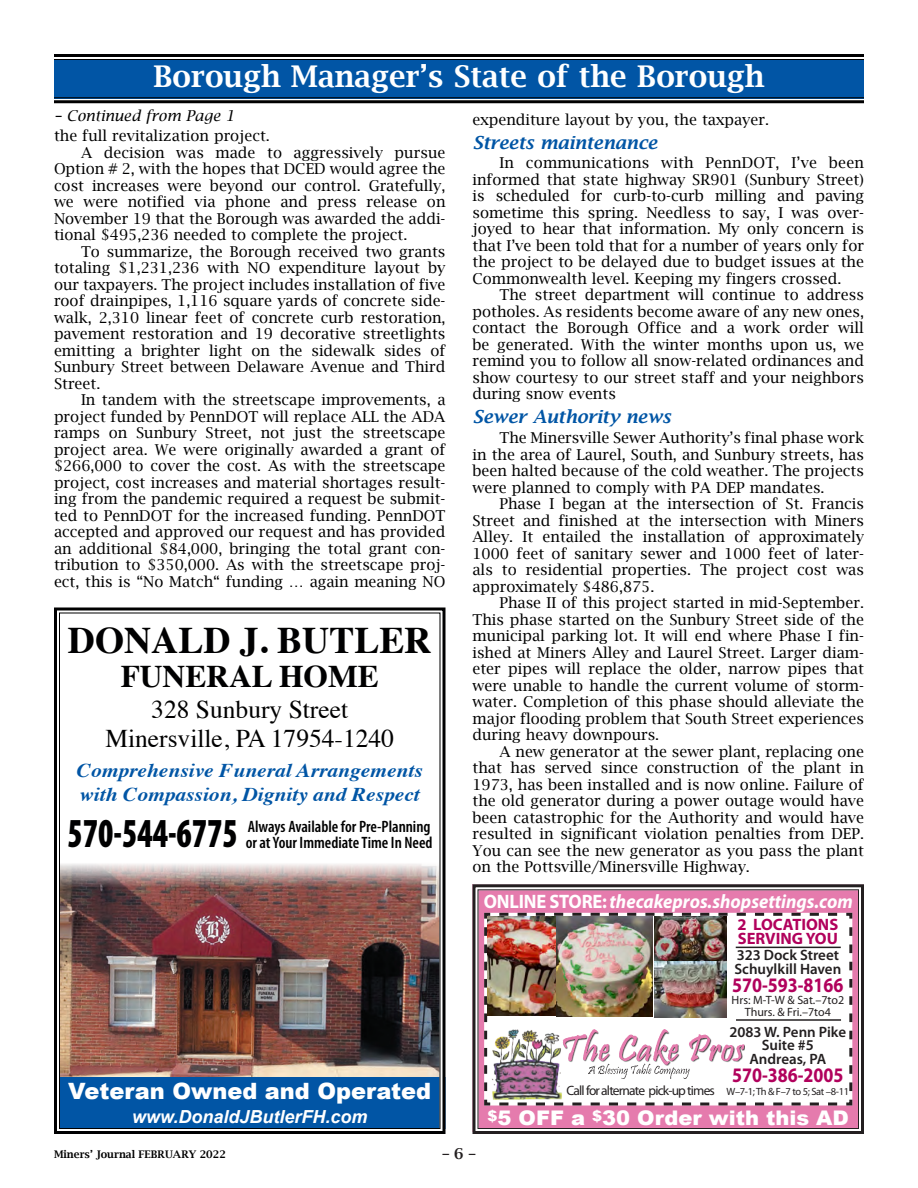
<style>
.page{position:relative;width:918px;height:1188px;background:#fff}
.page>*{position:absolute;margin:0;border:0;box-sizing:border-box;transform-origin:0 0}
.t1{font:900 condensed 41.4px "Myriad Pro";color:#000001;scale:.83 1}
.t2{font:700 37.5px "Times";color:#000001}
.t3{font:700 31.5px "Times";color:#000001}
.t4{font:600 30px "Lucida Bright";color:#fff}
.t5{font:25.5px/28.5px "Times";color:#000001;text-align:center}
.t6{font:900 22.5px "Arial";color:#fff}
.t7{font:700 20.7px "Myriad Pro";color:#b1015c;scale:.87 1}
.t8{font:900 20.1px "Arial";color:#fff;scale:1.04 1}
.t9{font:italic 700 19.5px/24px "Times";color:#0155a5;scale:1.1 1}
.t10{font:italic 700 19.5px "Myriad Pro";color:#fff;scale:.95 1}
.t11{font:italic 600 18px "Lucida Bright";color:#0155a5}
.t12{font:italic 700 18px "Arial";color:#fff}
.t13{font:600 condensed 16.5px/16.5px "Myriad Pro";color:#000001}
.t14{font:700 16.5px/13.5px "Myriad Pro";letter-spacing:-.025em;color:#b1015c}
.t15{font:15px/16.5px "Lucida Bright";color:#000001;text-align:justify}
.t16{font:600 15px/13.5px "Myriad Pro";color:#231f20}
.t17{font:italic 15px "Lucida Bright";color:#000001}
.t18{font:600 15px "Lucida Bright";color:#231f20}
.t19{font:13.5px "Myriad Pro";letter-spacing:-.06em;color:#231f20}
.t20{font:12px/12px "Myriad Pro";color:#231f20;text-align:center}
.t21{font:600 10.5px "Lucida Bright";color:#000001}
.t22{font:10.5px "Myriad Pro";letter-spacing:-.04em;color:#231f20}
.s1{font-style:normal}
</style>
<div class="page">
<img style="left:54px;top:607px;width:392px;height:527px">
<img style="left:472px;top:884px;width:392px;height:250px">
<div style="left:477px;top:889px;width:382px;height:240px;border:1px solid #231f20"></div>
<div style="left:54px;top:59px;width:810px;height:39px;background:#0155a5"></div>
<hr style="left:54px;top:54px;width:810px;height:3px;background:#000001">
<hr style="left:54px;top:59px;width:810px;height:1px;background:#000001">
<hr style="left:54px;top:97px;width:810px;height:1px;background:#000001">
<hr style="left:54px;top:100px;width:810px;height:3px;background:#000001">
<h3 class="t4" style="left:153px;top:59px;width:613px">Borough Manager’s State of the Borough</h3>
<p class="t17" style="left:54px;top:107px;width:182px">– Continued from Page 1</p>
<p class="t15" style="left:54px;top:128px;width:217px">the full revitalization project.</p>
<p class="t15" style="left:81px;top:144px;width:366px">A decision was made to aggressively pursue</p>
<p class="t15" style="left:54px;top:161px;width:393px">Option # 2, with the hopes that DCED would agree the</p>
<p class="t15" style="left:54px;top:177px;width:393px">cost increases were beyond our control. Gratefully,</p>
<p class="t15" style="left:54px;top:194px;width:393px">we were notified via phone and press release on</p>
<p class="t15" style="left:54px;top:210px;width:393px">November 19 that the Borough was awarded the addi-</p>
<p class="t15" style="left:54px;top:227px;width:355px">tional $495,236 needed to complete the project.</p>
<p class="t15" style="left:81px;top:243px;width:366px">To summarize, the Borough received two grants</p>
<p class="t15" style="left:54px;top:260px;width:393px">totaling $1,231,236 with NO expenditure layout by</p>
<p class="t15" style="left:54px;top:276px;width:393px">our taxpayers. The project includes installation of five</p>
<p class="t15" style="left:54px;top:293px;width:393px">roof drainpipes, 1,116 square yards of concrete side-</p>
<p class="t15" style="left:54px;top:309px;width:393px">walk, 2,310 linear feet of concrete curb restoration,</p>
<p class="t15" style="left:54px;top:326px;width:393px">pavement restoration and 19 decorative streetlights</p>
<p class="t15" style="left:54px;top:342px;width:393px">emitting a brighter light on the sidewalk sides of</p>
<p class="t15" style="left:54px;top:359px;width:393px">Sunbury Street between Delaware Avenue and Third</p>
<p class="t15" style="left:54px;top:375px;width:48px">Street.</p>
<p class="t15" style="left:81px;top:392px;width:366px">In tandem with the streetscape improvements, a</p>
<p class="t15" style="left:54px;top:408px;width:393px">project funded by PennDOT will replace ALL the ADA</p>
<p class="t15" style="left:54px;top:425px;width:393px">ramps on Sunbury Street, not just the streetscape</p>
<p class="t15" style="left:54px;top:441px;width:393px">project area. We were originally awarded a grant of</p>
<p class="t15" style="left:54px;top:458px;width:393px">$266,000 to cover the cost. As with the streetscape</p>
<p class="t15" style="left:54px;top:474px;width:393px">project, cost increases and material shortages result-</p>
<p class="t15" style="left:54px;top:491px;width:393px">ing from the pandemic required a request be submit-</p>
<p class="t15" style="left:54px;top:507px;width:393px">ted to PennDOT for the increased funding. PennDOT</p>
<p class="t15" style="left:54px;top:524px;width:393px">accepted and approved our request and has provided</p>
<p class="t15" style="left:54px;top:540px;width:393px">an additional $84,000, bringing the total grant con-</p>
<p class="t15" style="left:54px;top:557px;width:393px">tribution to $350,000. As with the streetscape proj-</p>
<p class="t15" style="left:54px;top:573px;width:393px">ect, this is “No Match“ funding … again meaning NO</p>
<h2 class="t2" style="left:68px;top:604px;width:365px">DONALD J. BUTLER</h2>
<h3 class="t3" style="left:121px;top:647px;width:260px">FUNERAL HOME</h3>
<h3 class="t5" style="left:105px;top:693px;width:290px">328 Sunbury Street<br>Minersville, PA 17954-1240</h3>
<h3 class="t9" style="left:77px;top:756px;width:316px">Comprehensive Funeral Arrangements with Compassion, Dignity and Respect</h3>
<h1 class="t1" style="left:68px;top:810px;width:207px">570-544-6775</h1>
<p class="t13" style="left:246px;top:818px;width:188px">Always Available for Pre-Planning or at Your Immediate Time In Need</p>
<h3 class="t6" style="left:68px;top:1075px;width:365px">Veteran Owned and Operated</h3>
<p class="t12" style="left:132px;top:1105px;width:237px">www.DonaldJButlerFH.com</p>
<p class="t15" style="left:472px;top:111px;width:298px">expenditure layout by you, the taxpayer.</p>
<p class="t11" style="left:472px;top:132px;width:186px">Streets maintenance</p>
<p class="t15" style="left:472px;top:155px;width:393px;text-indent:27px">In communications with PennDOT, I’ve been informed that state highway SR901 (Sunbury Street) is scheduled for curb-to-curb milling and paving sometime this spring. Needless to say, I was over&shy;joyed to hear that information. My only concern is that I’ve been told that for a number of years only for the project to be delayed due to budget issues at the Commonwealth level. Keeping my fingers crossed.</p>
<p class="t15" style="left:472px;top:287px;width:393px;text-indent:27px">The street department will continue to address potholes. As residents become aware of any new ones, contact the Borough Office and a work order will be generated. With the winter months upon us, we remind you to follow all snow-related ordinances and show courtesy to our street staff and your neighbors during snow events</p>
<p class="t11" style="left:472px;top:407px;width:200px">Sewer Authority news</p>
<p class="t15" style="left:472px;top:429px;width:393px;text-indent:27px">The Minersville Sewer Authority’s final phase work in the area of Laurel, South, and Sunbury streets, has been halted because of the cold weather. The projects were planned to comply with PA DEP mandates.</p>
<p class="t15" style="left:472px;top:495px;width:393px;text-indent:27px">Phase I began at the intersection of St. Francis Street and finished at the intersection with Miners Alley. It entailed the installation of approximately 1000 feet of sanitary sewer and 1000 feet of later&shy;als to residential properties. The project cost was approximately $486,875.</p>
<p class="t15" style="left:472px;top:594px;width:393px;text-indent:27px">Phase II of this project started in mid-September.<br>This phase started on the Sunbury Street side of the municipal parking lot. It will end where Phase I fin&shy;ished at Miners Alley and Laurel Street. Larger diam&shy;eter pipes will replace the older, narrow pipes that were unable to handle the current volume of storm&shy;water. Completion of this phase should alleviate the major flooding problem that South Street experiences during heavy downpours.</p>
<p class="t15" style="left:472px;top:743px;width:393px;text-indent:27px">A new generator at the sewer plant, replacing one that has served since construction of the plant in 1973, has been installed and is now online. Failure of the old generator during a power outage would have been catastrophic for the Authority and would have resulted in significant violation penalties from DEP.<br>You can see the new generator as you pass the plant on the Pottsville/Minersville Highway.</p>
<h3 class="t10" style="left:484px;top:888px;width:390px"><span class="s1">ONLINE STOR E:</span>thecakepros.shopsettings.com</h3>
<p class="t19" style="left:567px;top:1082px;width:150px">Call for alternate pick-up times</p>
<p class="t14" style="left:737px;top:918px;width:65px">2 LOCATIONS<br>SE RVING</p>
<p class="t14" style="left:806px;top:931px;width:21px">YOU</p>
<p class="t16" style="left:734px;top:948px;width:108px">323 Dock Street<br>Schuylkill Haven</p>
<h3 class="t7" style="left:732px;top:971px;width:130px">570-593-8166</h3>
<p class="t20" style="left:731px;top:994px;width:114px">Hrs: M-T-W &amp; Sat.–7to2<br>Thurs. &amp; Fri.–7to4</p>
<p class="t16" style="left:729px;top:1025px;width:118px;text-align:center">2083 W. Penn Pike<br>Suite #5<br>Andreas, PA</p>
<h3 class="t7" style="left:732px;top:1061px;width:130px">570-386-2005</h3>
<p class="t22" style="left:727px;top:1085px;width:124px">W–7-1; Th &amp; F–7 to 5; Sat –8-11</p>
<h3 class="t8" style="left:488px;top:1103px;width:349px"><sup>$</sup>5 OFF a <sup>$</sup>30 Order with this AD</h3>
<p class="t21" style="left:54px;top:1149px;width:173px">Miners’ Journal FEBRUARY 2022</p>
<p class="t18" style="left:442px;top:1145px;width:35px">– 6 –</p>
</div>
